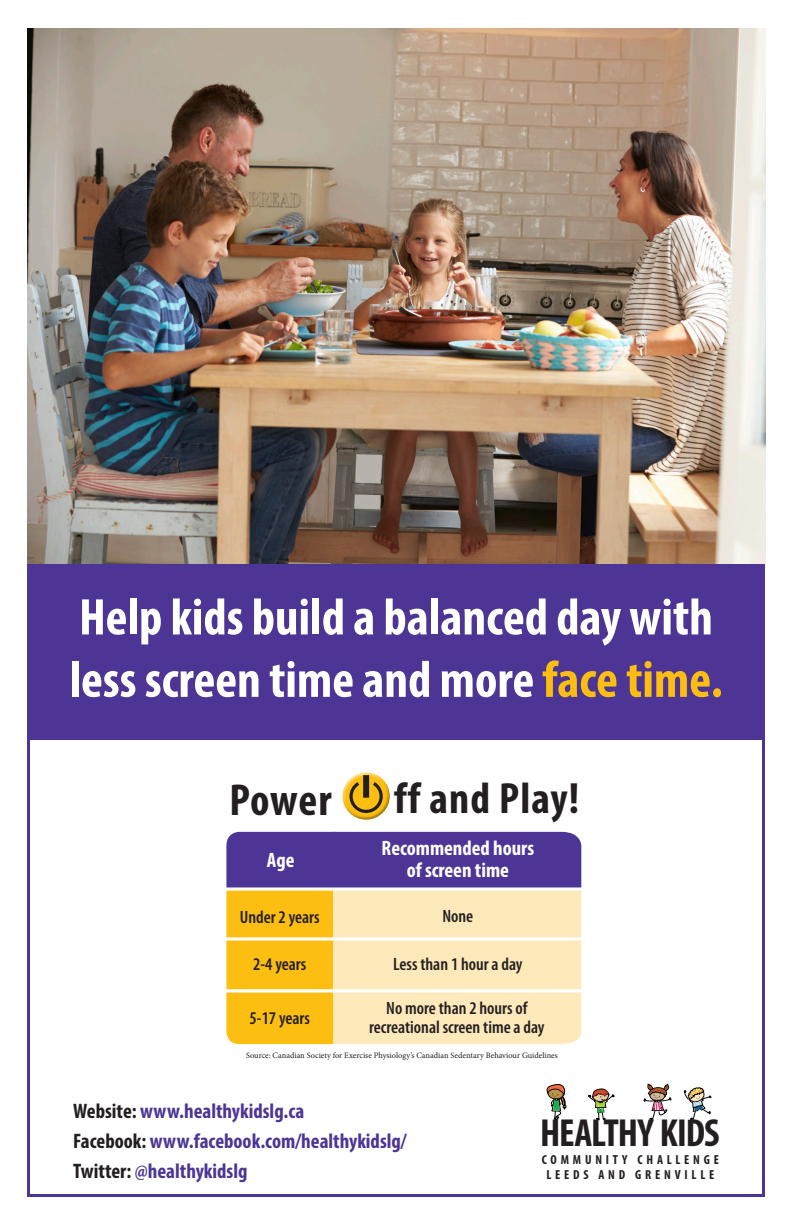
<style>
.page{position:relative;width:792px;height:1224px;background:#fff}
.page>*{position:absolute;margin:0;border:0;box-sizing:border-box;transform-origin:0 0}
.t1{font:700 condensed 52px/62.4px "Myriad Pro";color:#fff}
.t2{font:700 condensed 45px "Myriad Pro";letter-spacing:.015em;color:#231f20}
.t3{font:700 condensed 44px "Myriad Pro";letter-spacing:.025em;color:#231f20}
.t4{font:700 condensed 39.3px "Myriad Pro";letter-spacing:-.025em;color:#231f20}
.t5{font:700 condensed 21px "Myriad Pro";color:#4d3595}
.t6{font:700 condensed 20.9px/22.4px "Myriad Pro";color:#fff;text-align:center}
.t7{font:600 condensed 17.9px/19.4px "Myriad Pro";color:#231f20;text-align:center}
.t8{font:700 condensed 13.1px/14.7px "Myriad Pro";letter-spacing:.29em;color:#231f20;text-align:center}
.t9{font:8.3px "Minion Pro";color:#231f20}
.s1{color:#fdbe12}
.s2{color:#231f20}
</style>
<div class="page">
<div style="left:27px;top:562px;width:738px;height:178px;background:#4d3595"></div>
<img style="left:27px;top:28px;width:738px;height:535px">
<svg style="left:644px;top:1084px;width:27px;height:36px"></svg>
<svg style="left:547px;top:1084px;width:20px;height:36px"></svg>
<svg style="left:684px;top:1087px;width:27px;height:33px"></svg>
<svg style="left:588px;top:1088px;width:26px;height:33px"></svg>
<div style="left:341px;top:771px;width:49px;height:38px;background:#fff;opacity:.75"></div>
<div style="left:342px;top:779px;width:49px;height:41px;background:#231f20;opacity:.4"></div>
<svg style="left:348px;top:777px;width:36px;height:38px"></svg>
<div style="left:363px;top:775px;width:6px;height:23px;border:4px solid #231f20"></div>
<svg style="left:226px;top:832px;width:355px;height:212px;background:#cdae8b"></svg>
<svg style="left:226px;top:887px;width:140px;height:4px"></svg>
<svg style="left:366px;top:887px;width:216px;height:4px"></svg>
<svg style="left:226px;top:937px;width:141px;height:4px"></svg>
<svg style="left:367px;top:937px;width:215px;height:4px"></svg>
<hr style="left:219px;top:989px;width:148px;height:3px;background:#fff">
<hr style="left:367px;top:989px;width:219px;height:3px;background:#fff">
<p class="t1" style="left:69px;top:585px;width:655px">Help kids build a balanced day with less screen time and more <span class="s1">face time.</span></p>
<p class="t2" style="left:229px;top:772px;width:104px">Power</p>
<p class="t3" style="left:394px;top:771px;width:187px">ff and Play!</p>
<p class="t6" style="left:267px;top:849px;width:29px">Age</p>
<p class="t6" style="left:382px;top:837px;width:154px">Recommended hours of screen time</p>
<p class="t7" style="left:240px;top:907px;width:81px">Under 2 years</p>
<p class="t7" style="left:253px;top:954px;width:55px">2-4 years</p>
<p class="t7" style="left:250px;top:1008px;width:62px">5-17 years</p>
<p class="t7" style="left:369px;top:998px;width:177px">No more than 2 hours of recreational screen time a day</p>
<p class="t7" style="left:442px;top:907px;width:32px">None</p>
<p class="t7" style="left:393px;top:954px;width:131px">Less than 1 hour a day</p>
<p class="t9" style="left:246px;top:1050px;width:313px">Source: Canadian Society for Exercise Physiology’s Canadian Sedentary Behaviour Guidelines</p>
<p class="t5" style="left:73px;top:1098px;width:233px"><span class="s2">Website:</span> www.healthykidslg.ca</p>
<p class="t5" style="left:73px;top:1128px;width:335px"><span class="s2">Facebook:</span> www.facebook.com/healthykidslg/</p>
<p class="t5" style="left:73px;top:1158px;width:176px"><span class="s2">Twitter:</span> @healthykidslg</p>
<p class="t4" style="left:540px;top:1108px;width:181px">HEALTHY KIDS</p>
<p class="t8" style="left:542px;top:1152px;width:179px">COMMUNITY CHALLENGE<br>LEEDS AND GRENVILLE</p>
</div>
